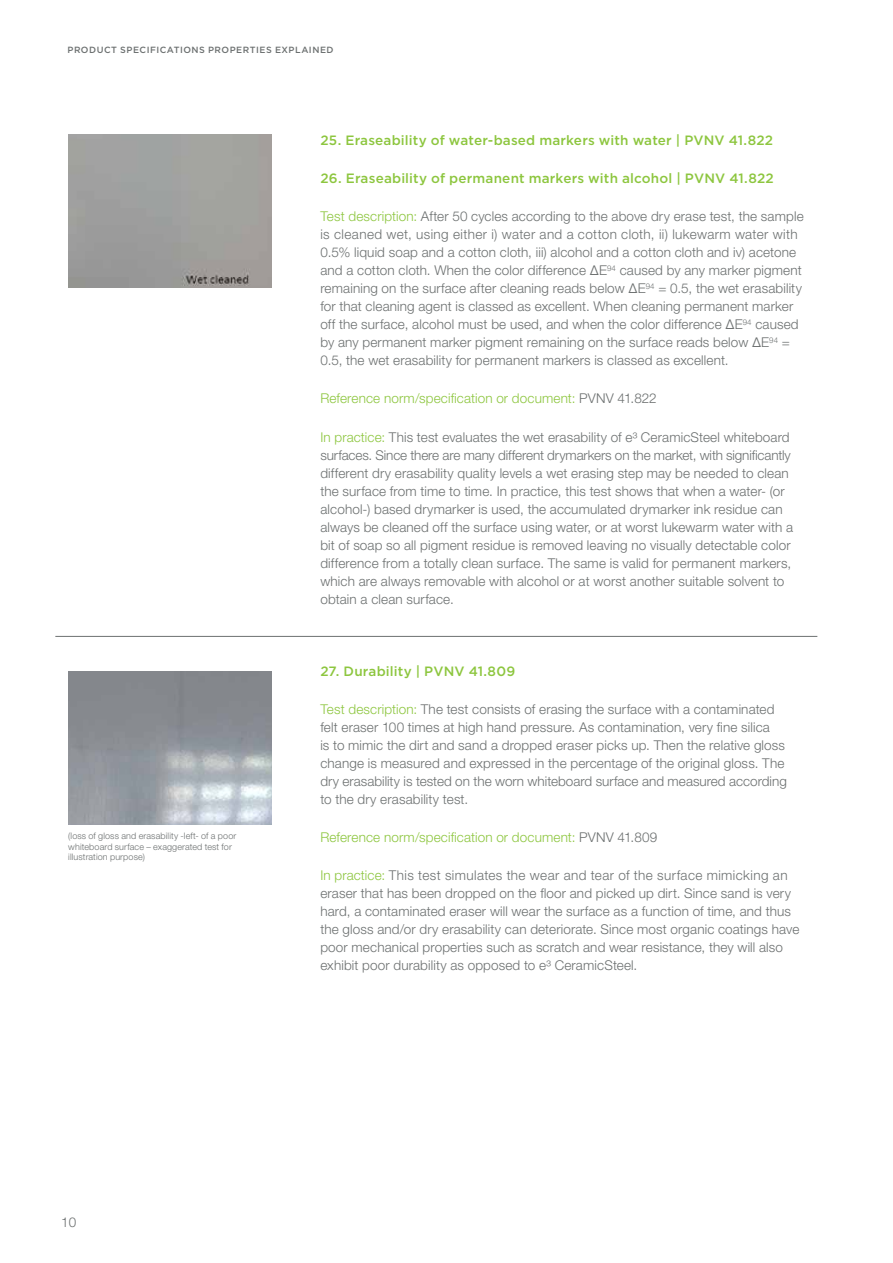
<style>
.page{position:relative;width:893px;height:1263px;background:#fff}
.page>*{position:absolute;margin:0;border:0;box-sizing:border-box;transform-origin:0 0}
.t1{font:300 13.5px/18px "Helvetica Neue LT Pro";letter-spacing:.01em;color:#6c7070}
.t2{font:500 13.5px "Gotham";letter-spacing:.015em;color:#8dc63f}
.t3{font:300 13.5px "Helvetica Neue LT Pro";letter-spacing:.01em;color:#8dc63f}
.t4{font:300 9px/10.5px "Helvetica Neue LT Pro";letter-spacing:.015em;color:#6c7070}
.t5{font:500 9px "Gotham";letter-spacing:.055em;color:#6c7070}
.s1{color:#8dc63f}
.s2{color:#6c7070}
</style>
<div class="page">
<img style="left:68px;top:671px;width:203px;height:153px">
<img style="left:68px;top:135px;width:203px;height:153px">
<hr style="left:55px;top:636px;width:762px;height:1px;background:#6c7070">
<p class="t5" style="left:68px;top:44px;width:268px">PRODUCT SPECIFICATIONS PROPERTIES EXPLAINED</p>
<p class="t4" style="left:68px;top:830px;width:169px">(loss of gloss and erasability -left- of a poor whiteboard surface – exaggerated test for illustration purpose)</p>
<p class="t2" style="left:320px;top:132px;width:454px">25. Eraseability of water-based markers with water | PVNV 41.822</p>
<p class="t2" style="left:320px;top:170px;width:455px">26. Eraseability of permanent markers with alcohol | PVNV 41.822</p>
<p class="t1" style="left:320px;top:207px;width:485px"><span class="s1">Test description:</span> After 50 cycles according to the above dry erase test, the sample is cleaned wet, using either i) water and a cotton cloth, ii) lukewarm water with 0.5% liquid soap and a cotton cloth, iii) alcohol and a cotton cloth and iv) acetone and a cotton cloth. When the color difference ΔE<sup>94</sup> caused by any marker pigment remaining on the surface after cleaning reads below ΔE<sup>94</sup> = 0.5, the wet erasability for that cleaning agent is classed as excellent. When cleaning permanent marker off the surface, alcohol must be used, and when the color difference ΔE<sup>94</sup> caused by any permanent marker pigment remaining on the surface reads below ΔE<sup>94</sup> = 0.5, the wet erasability for permanent markers is classed as excellent.</p>
<p class="t3" style="left:320px;top:390px;width:338px">Reference norm/specification or document: <span class="s2">PVNV 41.822</span></p>
<p class="t1" style="left:320px;top:427px;width:474px"><span class="s1">In practice:</span> This test evaluates the wet erasability of e³ CeramicSteel whiteboard surfaces. Since there are many different drymarkers on the market, with significantly different dry erasability quality levels a wet erasing step may be needed to clean the surface from time to time. In practice, this test shows that when a water- (or alcohol-) based drymarker is used, the accumulated drymarker ink residue can always be cleaned off the surface using water, or at worst lukewarm water with a bit of soap so all pigment residue is removed leaving no visually detectable color difference from a totally clean surface. The same is valid for permanent markers, which are always removable with alcohol or at worst another suitable solvent to obtain a clean surface.</p>
<p class="t2" style="left:320px;top:663px;width:196px">27. Durability | PVNV 41.809</p>
<p class="t1" style="left:320px;top:700px;width:468px"><span class="s1">Test description:</span> The test consists of erasing the surface with a contaminated felt eraser 100 times at high hand pressure. As contamination, very fine silica<br>is to mimic the dirt and sand a dropped eraser picks up. Then the relative gloss change is measured and expressed in the percentage of the original gloss. The dry erasability is tested on the worn whiteboard surface and measured according to the dry erasability test.</p>
<p class="t3" style="left:320px;top:829px;width:338px">Reference norm/specification or document: <span class="s2">PVNV 41.809</span></p>
<p class="t1" style="left:320px;top:866px;width:480px"><span class="s1">In practice:</span> This test simulates the wear and tear of the surface mimicking an eraser that has been dropped on the floor and picked up dirt. Since sand is very hard, a contaminated eraser will wear the surface as a function of time, and thus the gloss and/or dry erasability can deteriorate. Since most organic coatings have poor mechanical properties such as scratch and wear resistance, they will also exhibit poor durability as opposed to e³ CeramicSteel.</p>
<p class="t1" style="left:61px;top:1213px;width:17px">10</p>
</div>
